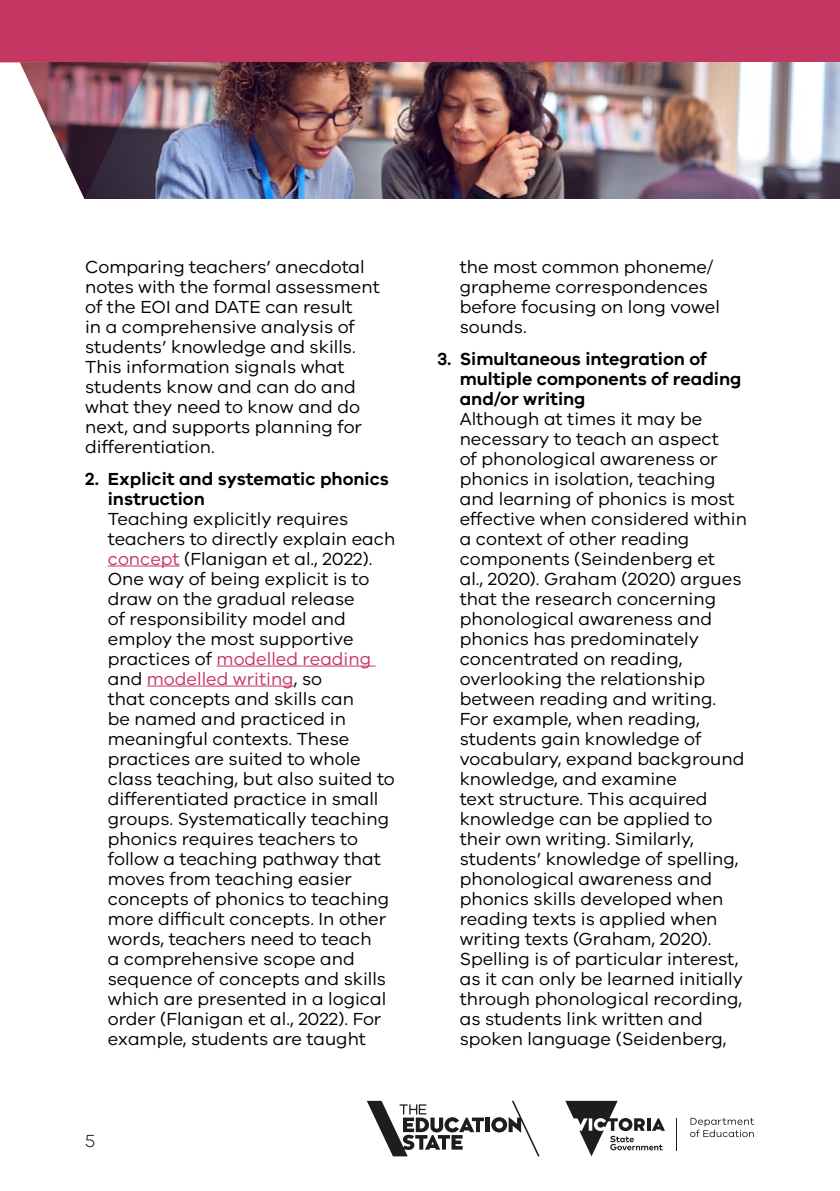
<style>
.page{position:relative;width:840px;height:1191px;background:#fff}
.page>*{position:absolute;margin:0;border:0;box-sizing:border-box;transform-origin:0 0}
.t1{font:18px/20px "VIC";color:#000}
.t2{font:600 18px/20px "VIC";color:#000}
.t3{font:300 18px "VIC";color:#000}
.s1{color:#c63663}
</style>
<div class="page">
<hr style="left:485px;top:1117px;width:4px;height:15px;background:#1d1d1b">
<svg style="left:491px;top:1100px;width:48px;height:56px"></svg>
<svg style="left:367px;top:1100px;width:116px;height:56px"></svg>
<hr style="left:676px;top:1117px;width:1px;height:33px;background:#1d1d1b">
<svg style="left:565px;top:1100px;width:99px;height:56px"></svg>
<svg style="left:690px;top:1117px;width:63px;height:20px"></svg>
<div style="left:0;top:0;width:839px;height:62px;background:#c63663"></div>
<img style="left:149px;top:62px;width:690px;height:136px">
<svg style="left:0;top:62px;width:149px;height:137px"></svg>
<hr style="left:108px;top:565px;width:71px;height:1px;background:#c63663">
<hr style="left:216px;top:665px;width:159px;height:1px;background:#c63663">
<hr style="left:147px;top:685px;width:146px;height:1px;background:#c63663">
<p class="t1" style="left:85px;top:257px;width:296px">Comparing teachers’ anecdotal notes with the formal assessment of the EOI and DATE can result<br>in a comprehensive analysis of students’ knowledge and skills.<br>This information signals what students know and can do and what they need to know and do next, and supports planning for differentiation.</p>
<p class="t2" style="left:108px;top:468px;width:282px;text-indent:-23px">2. Explicit and systematic phonics instruction</p>
<p class="t1" style="left:108px;top:508px;width:289px">Teaching explicitly requires teachers to directly explain each <span class="s1">concept</span> (Flanigan et al., 2022).<br>One way of being explicit is to draw on the gradual release<br>of responsibility model and employ the most supportive practices of <span class="s1">modelled reading </span>and <span class="s1">modelled writing</span>, so<br>that concepts and skills can<br>be named and practiced in meaningful contexts. These practices are suited to whole class teaching, but also suited to differentiated practice in small groups. Systematically teaching phonics requires teachers to follow a teaching pathway that moves from teaching easier concepts of phonics to teaching more difficult concepts. In other words, teachers need to teach<br>a comprehensive scope and sequence of concepts and skills which are presented in a logical order (Flanigan et al., 2022). For example, students are taught</p>
<p class="t3" style="left:85px;top:1129px;width:12px">5</p>
<p class="t1" style="left:459px;top:256px;width:261px">the most common phoneme/ grapheme correspondences before focusing on long vowel sounds.</p>
<p class="t2" style="left:459px;top:348px;width:283px;text-indent:-23px">3. Simultaneous integration of multiple components of reading and/or writing</p>
<p class="t1" style="left:459px;top:408px;width:288px">Although at times it may be necessary to teach an aspect<br>of phonological awareness or phonics in isolation, teaching and learning of phonics is most effective when considered within a context of other reading components (Seindenberg et<br>al., 2020). Graham (2020) argues that the research concerning phonological awareness and phonics has predominately concentrated on reading, overlooking the relationship between reading and writing.<br>For example, when reading, students gain knowledge of vocabulary, expand background knowledge, and examine<br>text structure. This acquired knowledge can be applied to their own writing. Similarly, students’ knowledge of spelling, phonological awareness and phonics skills developed when reading texts is applied when writing texts (Graham, 2020).<br>Spelling is of particular interest, as it can only be learned initially through phonological recording, as students link written and spoken language (Seidenberg,</p>
</div>
